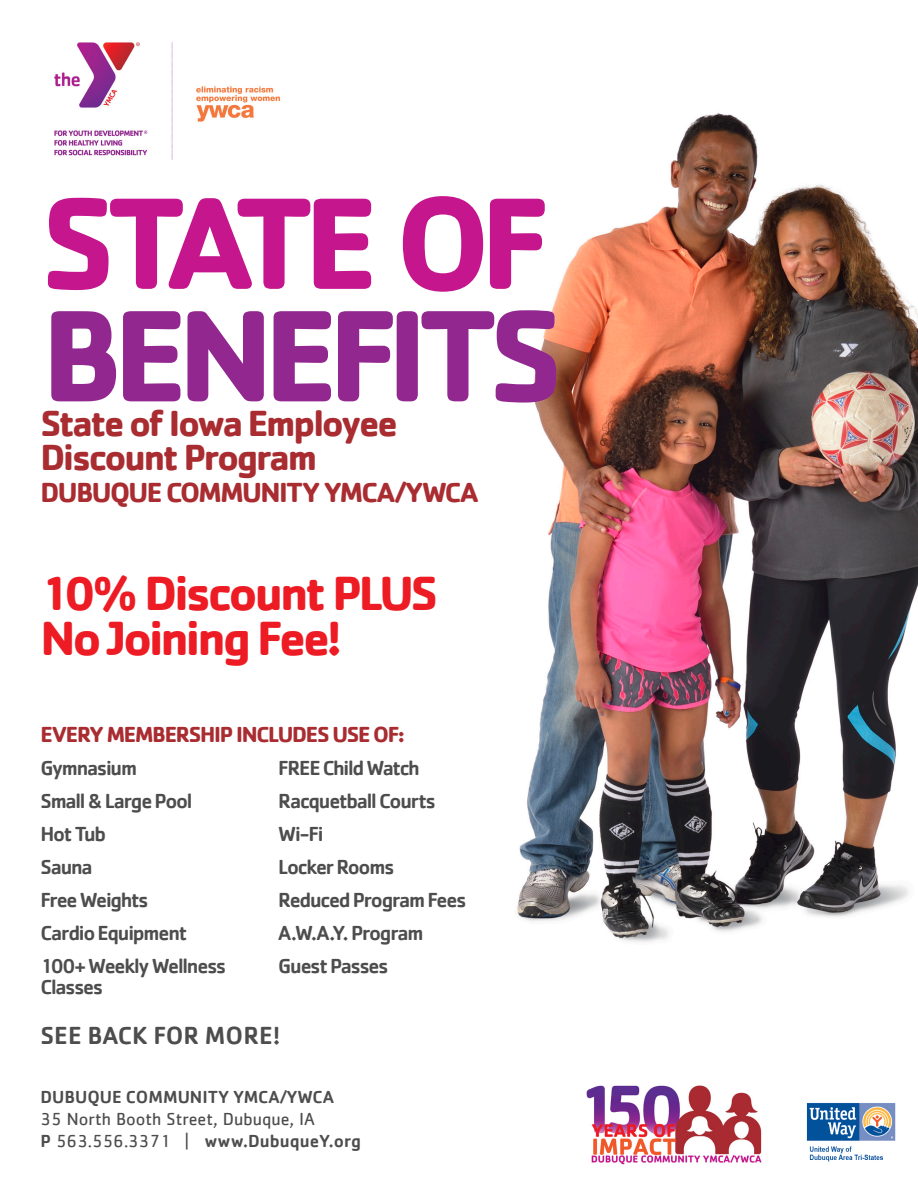
<style>
.page{position:relative;width:918px;height:1188px;background:#fff}
.page>*{position:absolute;margin:0;border:0;box-sizing:border-box;transform-origin:0 0}
.t1{font:700 135px "Cachet";letter-spacing:-.075em;color:#92278f}
.t2{font:700 135px "Cachet";letter-spacing:-.075em;color:#c6168d}
.t3{font:700 49.5px "Cachet";letter-spacing:-.065em;color:#ed1c24}
.t4{font:700 37.5px "Cachet";letter-spacing:-.065em;color:#a92c31}
.t5{font:700 28.5px "Cachet";letter-spacing:-.06em;color:#a92c31}
.t6{font:500 25.5px "Cachet";color:#4d4d4d}
.t7{font:700 22.5px "Cachet";letter-spacing:-.055em;color:#a92c31}
.t8{font:500 21px/21px "Cachet";letter-spacing:-.06em;color:#4d4d4d}
.t9{font:500 18px "Cachet";color:#4d4d4d}
.t10{font:18px "Cachet";color:#4d4d4d}
.s1{font-weight:400}
</style>
<div class="page">
<img style="left:517px;top:113px;width:401px;height:829px">
<img style="left:54px;top:42px;width:227px;height:118px">
<img style="left:806px;top:1103px;width:90px;height:59px">
<img style="left:586px;top:1085px;width:176px;height:80px">
<p class="t2" style="left:40px;top:156px;width:510px">STATE OF</p>
<p class="t1" style="left:40px;top:269px;width:525px">BENEFITS</p>
<p class="t4" style="left:40px;top:399px;width:359px">State of Iowa Employee</p>
<p class="t4" style="left:40px;top:433px;width:278px">Discount Program</p>
<p class="t5" style="left:40px;top:474px;width:440px">DUBUQUE COMMUNITY YMCA/YWCA</p>
<p class="t3" style="left:40px;top:561px;width:399px">10% Discount PLUS</p>
<p class="t3" style="left:40px;top:606px;width:303px">No Joining Fee!</p>
<p class="t7" style="left:40px;top:720px;width:366px">EVERY MEMBERSHIP INCLUDES USE OF:</p>
<p class="t8" style="left:40px;top:757px;width:98px">Gymnasium</p>
<p class="t8" style="left:40px;top:790px;width:154px">Small &amp; Large Pool</p>
<p class="t8" style="left:40px;top:823px;width:67px">Hot Tub</p>
<p class="t8" style="left:40px;top:856px;width:54px">Sauna</p>
<p class="t8" style="left:40px;top:889px;width:110px">Free Weights</p>
<p class="t8" style="left:40px;top:922px;width:148px">Cardio Equipment</p>
<p class="t8" style="left:40px;top:955px;width:187px">100+ Weekly Wellness<br>Classes</p>
<p class="t8" style="left:278px;top:757px;width:143px">FREE Child Watch</p>
<p class="t8" style="left:278px;top:790px;width:159px">Racquetball Courts</p>
<p class="t8" style="left:278px;top:823px;width:47px">Wi-Fi</p>
<p class="t8" style="left:278px;top:856px;width:118px">Locker Rooms</p>
<p class="t8" style="left:278px;top:889px;width:190px">Reduced Program Fees</p>
<p class="t8" style="left:278px;top:922px;width:147px">A.W.A.Y. Program</p>
<p class="t8" style="left:278px;top:955px;width:112px">Guest Passes</p>
<p class="t6" style="left:40px;top:1020px;width:241px">SEE BACK FOR MORE!</p>
<p class="t9" style="left:40px;top:1086px;width:295px">DUBUQUE COMMUNITY YMCA/YWCA</p>
<p class="t10" style="left:40px;top:1108px;width:276px">35 North Booth Street, Dubuque, IA</p>
<p class="t9" style="left:40px;top:1129px;width:322px">P <span class="s1">563.556.3371 |</span> www.DubuqueY.org</p>
</div>
